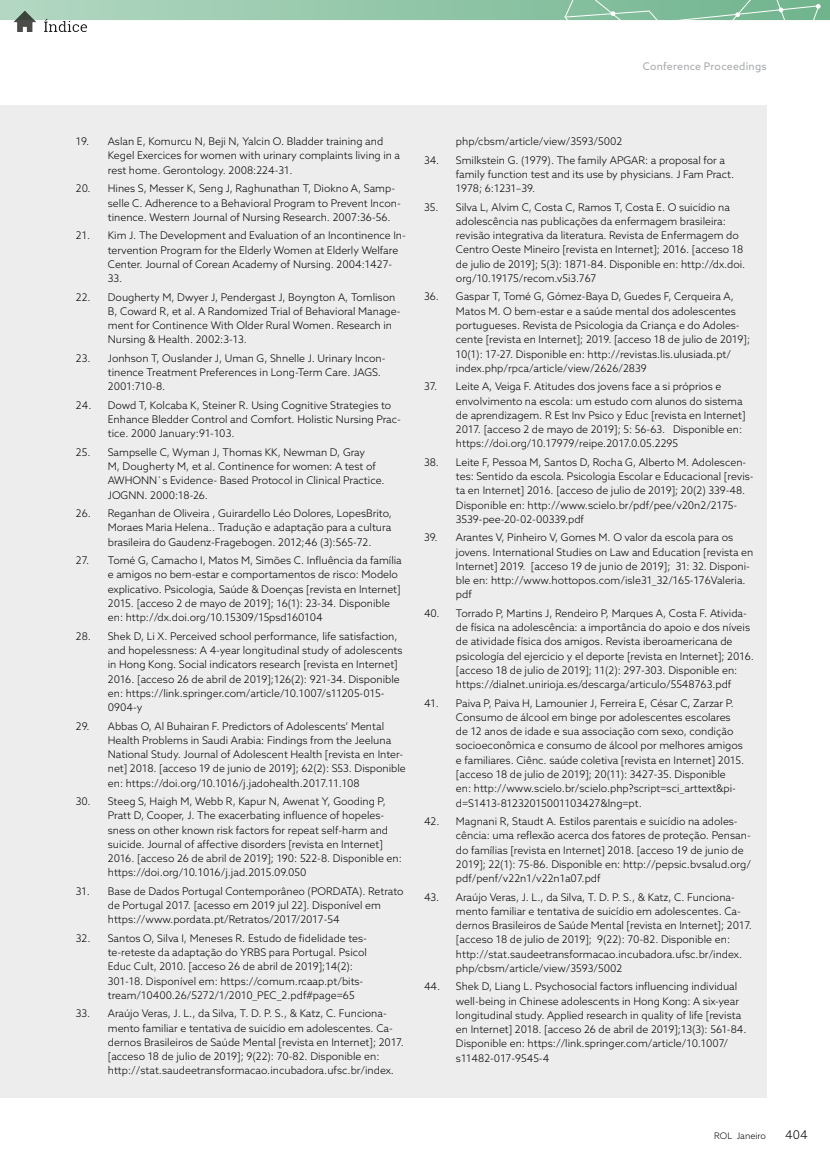
<style>
.page{position:relative;width:830px;height:1170px;background:#fff}
.page>*{position:absolute;margin:0;border:0;box-sizing:border-box;transform-origin:0 0}
.t1{font:300 12px "Azo Sans";color:#000}
.t2{font:300 10.5px/14.2px "Azo Sans";color:#000}
.t3{font:10.5px "Azo Sans";letter-spacing:.02em;color:#a7a9ac}
.t4{font:300 9px "Azo Sans";color:#000}
</style>
<div class="page">
<svg style="left:0;top:0;width:829px;height:106px"></svg>
<div style="left:0;top:106px;width:765px;height:991px;background:#ededee"></div>
<img style="left:12px;top:6px;width:77px;height:31px">
<p class="t3" style="left:642px;top:59px;width:126px">Conference Proceedings</p>
<p class="t2" style="left:108px;top:134px;width:294px;text-indent:-32px">19. Aslan E, Komurcu N, Beji N, Yalcin O. Bladder training and<br>Kegel Exercices for women with urinary complaints living in a rest home. Gerontology. 2008:224-31.</p>
<p class="t2" style="left:108px;top:181px;width:294px;text-indent:-32px">20. Hines S, Messer K, Seng J, Raghunathan T, Diokno A, Samp&shy;selle C. Adherence to a Behavioral Program to Prevent Incon&shy;tinence. Western Journal of Nursing Research. 2007:36-56.</p>
<p class="t2" style="left:108px;top:228px;width:299px;text-indent:-32px">21. Kim J. The Development and Evaluation of an Incontinence In&shy;tervention Program for the Elderly Women at Elderly Welfare Center. Journal of Corean Academy of Nursing. 2004:1427- 33.</p>
<p class="t2" style="left:108px;top:289px;width:294px;text-indent:-32px">22. Dougherty M, Dwyer J, Pendergast J, Boyngton A, Tomlison B, Coward R, et al. A Randomized Trial of Behavioral Manage&shy;ment for Continence With Older Rural Women. Research in Nursing &amp; Health. 2002:3-13.</p>
<p class="t2" style="left:108px;top:351px;width:279px;text-indent:-32px">23. Jonhson T, Ouslander J, Uman G, Shnelle J. Urinary Incon&shy;tinence Treatment Preferences in Long-Term Care. JAGS.<br>2001:710-8.</p>
<p class="t2" style="left:108px;top:398px;width:294px;text-indent:-32px">24. Dowd T, Kolcaba K, Steiner R. Using Cognitive Strategies to<br>Enhance Bledder Control and Comfort. Holistic Nursing Prac&shy;tice. 2000 January:91-103.</p>
<p class="t2" style="left:108px;top:445px;width:278px;text-indent:-32px">25. Sampselle C, Wyman J, Thomas KK, Newman D, Gray<br>M, Dougherty M, et al. Continence for women: A test of AWHONN`s Evidence- Based Protocol in Clinical Practice.<br>JOGNN. 2000:18-26.</p>
<p class="t2" style="left:108px;top:506px;width:285px;text-align:justify;text-indent:-32px">26. Reganhan de Oliveira , Guirardello Léo Dolores, LopesBrito, Moraes Maria Helena.. Tradução e adaptação para a cultura brasileira do Gaudenz-Fragebogen. 2012;46 (3):565-72.</p>
<p class="t2" style="left:108px;top:553px;width:295px;text-indent:-32px">27. Tomé G, Camacho I, Matos M, Simões C. Influência da família e amigos no bem-estar e comportamentos de risco: Modelo explicativo. Psicologia, Saúde &amp; Doenças [revista en Internet] 2015. [acceso 2 de mayo de 2019]; 16(1): 23-34. Disponible en: http://dx.doi.org/10.15309/15psd160104</p>
<p class="t2" style="left:108px;top:628px;width:296px;text-indent:-32px">28. Shek D, Li X. Perceived school performance, life satisfaction, and hopelessness: A 4-year longitudinal study of adolescents in Hong Kong. Social indicators research [revista en Internet] 2016. [acceso 26 de abril de 2019];126(2): 921-34. Disponible en: https://link.springer.com/article/10.1007/s11205-015- 0904-y</p>
<p class="t2" style="left:108px;top:718px;width:299px;text-indent:-32px">29. Abbas O, Al Buhairan F. Predictors of Adolescents’ Mental Health Problems in Saudi Arabia: Findings from the Jeeluna National Study. Journal of Adolescent Health [revista en Inter&shy;net] 2018. [acceso 19 de junio de 2019]; 62(2): S53. Disponible en: https://doi.org/10.1016/j.jadohealth.2017.11.108</p>
<p class="t2" style="left:108px;top:794px;width:295px;text-indent:-32px">30. Steeg S, Haigh M, Webb R, Kapur N, Awenat Y, Gooding P, Pratt D, Cooper, J. The exacerbating influence of hopeles&shy;sness on other known risk factors for repeat self-harm and suicide. Journal of affective disorders [revista en Internet] 2016. [acceso 26 de abril de 2019]; 190: 522-8. Disponible en: https://doi.org/10.1016/j.jad.2015.09.050</p>
<p class="t2" style="left:108px;top:883px;width:297px;text-indent:-32px">31. Base de Dados Portugal Contemporâneo (PORDATA). Retrato de Portugal 2017. [acesso em 2019 jul 22]. Disponível em https://www.pordata.pt/Retratos/2017/2017-54</p>
<p class="t2" style="left:108px;top:930px;width:260px;text-indent:-32px">32. Santos O, Silva I, Meneses R. Estudo de fidelidade tes&shy;te-reteste da adaptação do YRBS para Portugal. Psicol Educ Cult, 2010. [acceso 26 de abril de 2019];14(2):<br>301-18. Disponível em: https://comum.rcaap.pt/bits&shy;tream/10400.26/5272/1/2010_PEC_2.pdf#page=65</p>
<p class="t2" style="left:108px;top:1006px;width:297px;text-indent:-32px">33. Araújo Veras, J. L., da Silva, T. D. P. S., &amp; Katz, C. Funciona&shy;mento familiar e tentativa de suicídio em adolescentes. Ca&shy;dernos Brasileiros de Saúde Mental [revista en Internet]; 2017. [acceso 18 de julio de 2019]; 9(22): 70-82. Disponible en: http://stat.saudeetransformacao.incubadora.ufsc.br/index.</p>
<p class="t2" style="left:455px;top:134px;width:168px">php/cbsm/article/view/3593/5002</p>
<p class="t2" style="left:455px;top:153px;width:280px;text-indent:-32px">34. Smilkstein G. (1979). The family APGAR: a proposal for a family function test and its use by physicians. J Fam Pract.<br>1978; 6:1231–39.</p>
<p class="t2" style="left:455px;top:200px;width:291px;text-indent:-32px">35. Silva L, Alvim C, Costa C, Ramos T, Costa E. O suicídio na adolescência nas publicações da enfermagem brasileira: revisão integrativa da literatura. Revista de Enfermagem do Centro Oeste Mineiro [revista en Internet]; 2016. [acceso 18 de julio de 2019]; 5(3): 1871-84. Disponible en: http://dx.doi. org/10.19175/recom.v5i3.767</p>
<p class="t2" style="left:455px;top:289px;width:295px;text-indent:-32px">36. Gaspar T, Tomé G, Gómez-Baya D, Guedes F, Cerqueira A, Matos M. O bem-estar e a saúde mental dos adolescentes portugueses. Revista de Psicologia da Criança e do Adoles&shy;cente [revista en Internet]; 2019. [acceso 18 de julio de 2019]; 10(1): 17-27. Disponible en: http://revistas.lis.ulusiada.pt/ index.php/rpca/article/view/2626/2839</p>
<p class="t2" style="left:455px;top:379px;width:291px;text-indent:-32px">37. Leite A, Veiga F. Atitudes dos jovens face a si próprios e envolvimento na escola: um estudo com alunos do sistema de aprendizagem. R Est Inv Psico y Educ [revista en Internet] 2017. [acceso 2 de mayo de 2019]; 5: 56-63. Disponible en: https://doi.org/10.17979/reipe.2017.0.05.2295</p>
<p class="t2" style="left:455px;top:455px;width:299px;text-indent:-32px">38. Leite F, Pessoa M, Santos D, Rocha G, Alberto M. Adolescen&shy;tes: Sentido da escola. Psicologia Escolar e Educacional [revis&shy;ta en Internet] 2016. [acceso de julio de 2019]; 20(2) 339-48.<br>Disponible en: http://www.scielo.br/pdf/pee/v20n2/2175- 3539-pee-20-02-00339.pdf</p>
<p class="t2" style="left:455px;top:530px;width:299px;text-indent:-32px">39. Arantes V, Pinheiro V, Gomes M. O valor da escola para os jovens. International Studies on Law and Education [revista en Internet] 2019. [acceso 19 de junio de 2019]; 31: 32. Disponi&shy;ble en: http://www.hottopos.com/isle31_32/165-176Valeria. pdf</p>
<p class="t2" style="left:455px;top:606px;width:299px;text-indent:-32px">40. Torrado P, Martins J, Rendeiro P, Marques A, Costa F. Ativida&shy;de física na adolescência: a importância do apoio e dos níveis de atividade física dos amigos. Revista iberoamericana de psicología del ejercicio y el deporte [revista en Internet]; 2016. [acceso 18 de julio de 2019]; 11(2): 297-303. Disponible en: https://dialnet.unirioja.es/descarga/articulo/5548763.pdf</p>
<p class="t2" style="left:455px;top:695px;width:289px;text-indent:-32px">41. Paiva P, Paiva H, Lamounier J, Ferreira E, César C, Zarzar P.<br>Consumo de álcool em binge por adolescentes escolares de 12 anos de idade e sua associação com sexo, condição socioeconômica e consumo de álcool por melhores amigos e familiares. Ciênc. saúde coletiva [revista en Internet] 2015. [acceso 18 de julio de 2019]; 20(11): 3427-35. Disponible<br>en: http://www.scielo.br/scielo.php?script=sci_arttext&amp;pi&shy;d=S1413-81232015001103427&amp;lng=pt.</p>
<p class="t2" style="left:455px;top:814px;width:296px;text-indent:-32px">42. Magnani R, Staudt A. Estilos parentais e suicídio na adoles&shy;cência: uma reflexão acerca dos fatores de proteção. Pensan&shy;do famílias [revista en Internet] 2018. [acceso 19 de junio de 2019]; 22(1): 75-86. Disponible en: http://pepsic.bvsalud.org/ pdf/penf/v22n1/v22n1a07.pdf</p>
<p class="t2" style="left:455px;top:889px;width:297px;text-indent:-32px">43. Araújo Veras, J. L., da Silva, T. D. P. S., &amp; Katz, C. Funciona&shy;mento familiar e tentativa de suicídio em adolescentes. Ca&shy;dernos Brasileiros de Saúde Mental [revista en Internet]; 2017. [acceso 18 de julio de 2019]; 9(22): 70-82. Disponible en: http://stat.saudeetransformacao.incubadora.ufsc.br/index. php/cbsm/article/view/3593/5002</p>
<p class="t2" style="left:455px;top:979px;width:292px;text-indent:-32px">44. Shek D, Liang L. Psychosocial factors influencing individual well-being in Chinese adolescents in Hong Kong: A six-year longitudinal study. Applied research in quality of life [revista en Internet] 2018. [acceso 26 de abril de 2019];13(3): 561-84.<br>Disponible en: https://link.springer.com/article/10.1007/ s11482-017-9545-4</p>
<p class="t4" style="left:713px;top:1129px;width:53px">ROL Janeiro</p>
<p class="t1" style="left:784px;top:1126px;width:24px">404</p>
</div>
